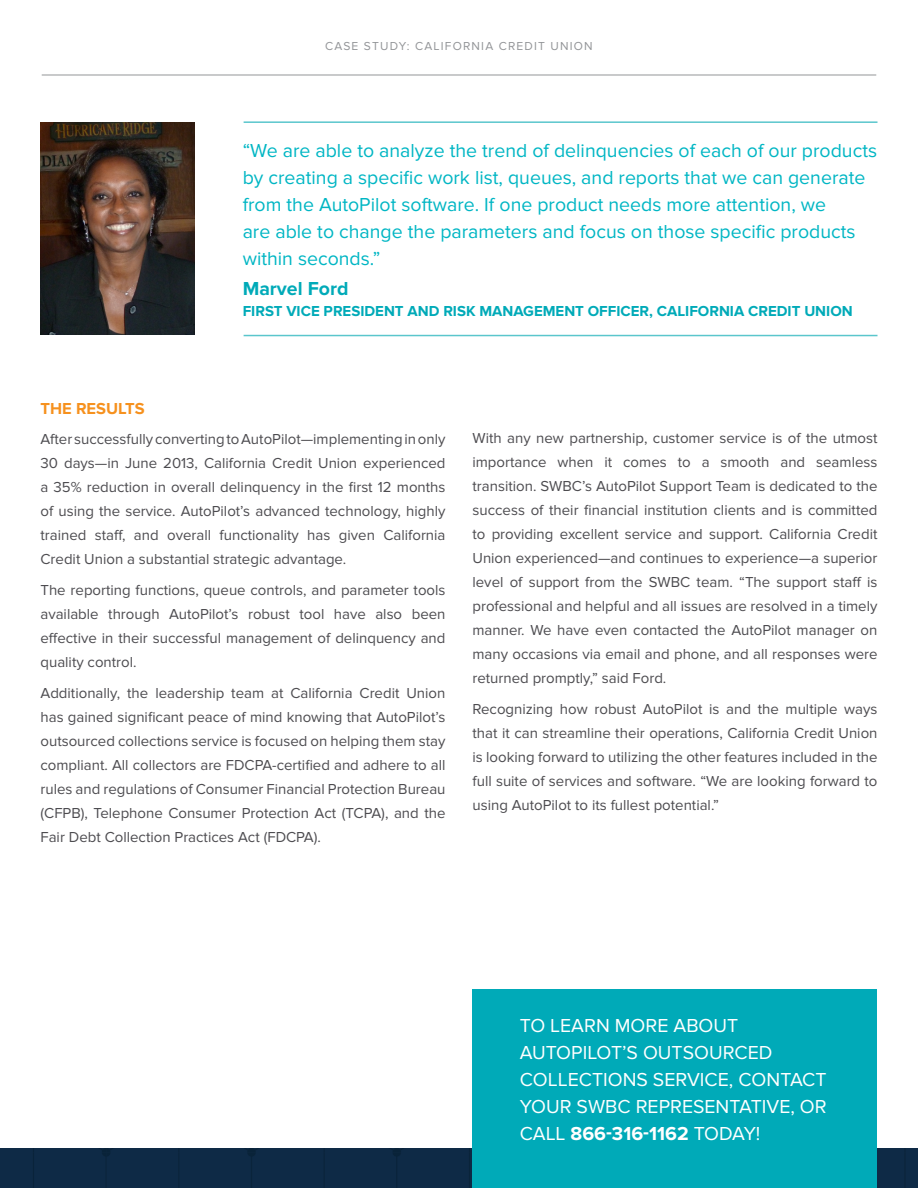
<style>
.page{position:relative;width:918px;height:1188px;background:#fff}
.page>*{position:absolute;margin:0;border:0;box-sizing:border-box;transform-origin:0 0}
.Body_Copy{font:19.5px/27px "Proxima Nova";color:#00b6c4}
.Call_to_Action{font:19.5px/27px "Proxima Nova";color:#fff}
.Name{font:700 19.5px "Proxima Nova";color:#00aab8}
.Subhead{font:700 16.5px "Proxima Nova";color:#f6911e}
.Body_Copy-2{font:15px/24px "Proxima Nova";color:#4d4c50;text-align:justify}
.t1{font:700 15px "Proxima Nova";color:#00aab8}
.t2{font:12px "Proxima Nova";letter-spacing:.1em;color:#939598}
.s1{font-weight:700}
</style>
<div class="page">
<hr style="left:42px;top:75px;width:834px;height:1px;background:#939598">
<div style="left:0;top:1148px;width:918px;height:40px;background:#0e2a46"></div>
<div style="left:472px;top:989px;width:406px;height:199px;background:#00aab8"></div>
<img style="left:40px;top:123px;width:154px;height:212px">
<hr style="left:244px;top:121px;width:634px;height:2px;background:#5ac6cc">
<hr style="left:244px;top:335px;width:634px;height:1px;background:#5ac6cc">
<p class="t2" style="left:325px;top:39px;width:269px">CASE STUDY: CALIFORNIA CREDIT UNION</p>
<p class="Body_Copy" style="left:243px;top:137px;width:636px">“We are able to analyze the trend of delinquencies of each of our products by creating a specific work list, queues, and reports that we can generate from the AutoPilot software. If one product needs more attention, we<br>are able to change the parameters and focus on those specific products within seconds.”</p>
<p class="Name" style="left:243px;top:277px;width:107px">Marvel Ford</p>
<p class="t1" style="left:243px;top:302px;width:612px">FIRST VICE PRESIDENT AND RISK MANAGEMENT OFFICER, CALIFORNIA CREDIT UNION</p>
<p class="Subhead" style="left:40px;top:399px;width:106px">THE RESULTS</p>
<p class="Body_Copy-2" style="left:40px;top:428px;width:407px">After successfully converting to AutoPilot—implementing in only 30 days—in June 2013, California Credit Union experienced a 35% reduction in overall delinquency in the first 12 months of using the service. AutoPilot’s advanced technology, highly trained staff, and overall functionality has given California Credit Union a substantial strategic advantage.</p>
<p class="Body_Copy-2" style="left:40px;top:578px;width:407px">The reporting functions, queue controls, and parameter tools available through AutoPilot’s robust tool have also been effective in their successful management of delinquency and quality control.</p>
<p class="Body_Copy-2" style="left:40px;top:681px;width:407px">Additionally, the leadership team at California Credit Union has gained significant peace of mind knowing that AutoPilot’s outsourced collections service is focused on helping them stay compliant. All collectors are FDCPA-certified and adhere to all rules and regulations of Consumer Financial Protection Bureau (CFPB), Telephone Consumer Protection Act (TCPA), and the Fair Debt Collection Practices Act (FDCPA).</p>
<p class="Body_Copy-2" style="left:472px;top:427px;width:407px">With any new partnership, customer service is of the utmost importance when it comes to a smooth and seamless transition. SWBC’s AutoPilot Support Team is dedicated to the success of their financial institution clients and is committed to providing excellent service and support. California Credit Union experienced—and continues to experience—a superior level of support from the SWBC team. “The support staff is professional and helpful and all issues are resolved in a timely manner. We have even contacted the AutoPilot manager on many occasions via email and phone, and all responses were returned promptly,” said Ford.</p>
<p class="Body_Copy-2" style="left:472px;top:697px;width:407px">Recognizing how robust AutoPilot is and the multiple ways that it can streamline their operations, California Credit Union is looking forward to utilizing the other features included in the full suite of services and software. “We are looking forward to using AutoPilot to its fullest potential.”</p>
<p class="Call_to_Action" style="left:520px;top:1012px;width:309px">TO LEARN MORE ABOUT<br>AUTOPILOT’S OUTSOURCED<br>COLLECTIONS SERVICE, CONTACT<br>YOUR SWBC REPRESENTATIVE, OR<br>CALL <span class="s1">866-316-1162</span> TODAY!</p>
</div>
